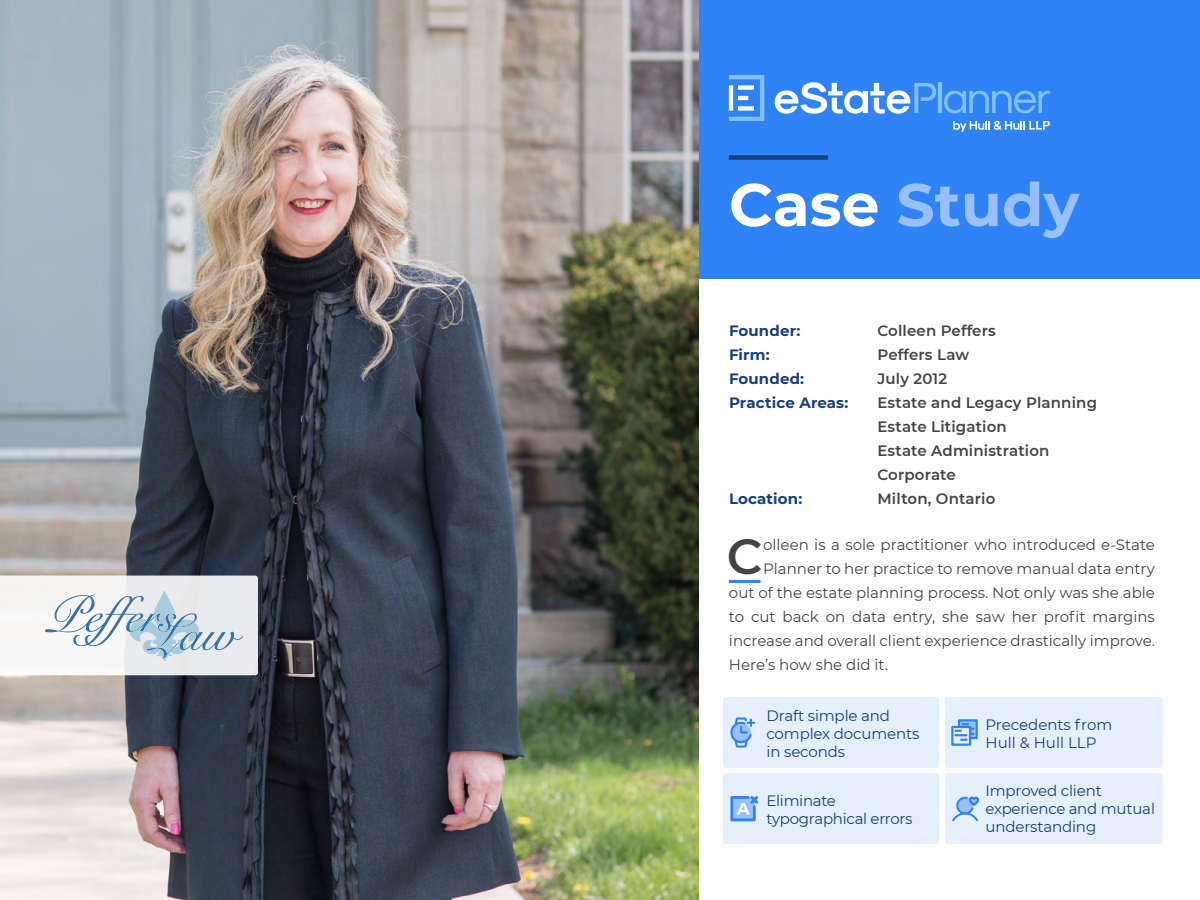
<style>
.page{position:relative;width:1200px;height:900px;background:#fff}
.page>*{position:absolute;margin:0;border:0;box-sizing:border-box;transform-origin:0 0}
.t1{font:700 60px "Montserrat";color:#98c0fb}
.t2{font:600 49.35px "Montserrat";color:#444446}
.t3{font:15px "Montserrat";color:#444446}
.t4{font:15px/18px "Montserrat";letter-spacing:-.01em;color:#16417c}
.t5{font:600 15px/24px "Montserrat";letter-spacing:.01em;color:#444446}
.t6{font:700 15px/24px "Montserrat";letter-spacing:.01em;color:#16417c}
.s1{color:#fff}
</style>
<div class="page">
<div style="left:723px;top:697px;width:216px;height:71px;background:#e5effe;border-radius:3px"></div>
<div style="left:945px;top:697px;width:218px;height:71px;background:#e5effe;border-radius:3px"></div>
<div style="left:723px;top:773px;width:216px;height:71px;background:#e5effe;border-radius:3px"></div>
<div style="left:945px;top:773px;width:218px;height:71px;background:#e5effe;border-radius:3px"></div>
<img style="left:0;top:0;width:699px;height:900px">
<div style="left:699px;top:0;width:501px;height:279px;background:#3082f7"></div>
<svg style="left:729px;top:75px;width:35px;height:46px"></svg>
<hr style="left:938px;top:83px;width:4px;height:30px;background:#80c0ff">
<svg style="left:944px;top:91px;width:106px;height:23px"></svg>
<svg style="left:775px;top:82px;width:161px;height:32px"></svg>
<svg style="left:953px;top:121px;width:97px;height:11px"></svg>
<div style="left:729px;top:155px;width:99px;height:5px;background:#16417c"></div>
<svg style="left:0;top:576px;width:258px;height:99px"></svg>
<hr style="left:729px;top:580px;width:31px;height:3px;background:#3082f7">
<svg style="left:952px;top:796px;width:27px;height:25px"></svg>
<svg style="left:730px;top:717px;width:24px;height:31px"></svg>
<svg style="left:730px;top:796px;width:28px;height:26px"></svg>
<div style="left:951px;top:726px;width:20px;height:20px;border:2px solid #3082f7"></div>
<svg style="left:955px;top:719px;width:23px;height:22px"></svg>
<h1 class="t1" style="left:729px;top:162px;width:352px"><span class="s1">Case</span> Study</h1>
<p class="t6" style="left:729px;top:317px;width:121px">Founder:<br>Firm:<br>Founded:<br>Practice Areas:</p>
<p class="t6" style="left:729px;top:485px;width:75px">Location:</p>
<p class="t5" style="left:878px;top:318px;width:221px">Colleen Peffers<br>Peffers Law<br>July 2012<br>Estate and Legacy Planning<br>Estate Litigation<br>Estate Administration<br>Corporate<br>Milton, Ontario</p>
<h2 class="t2" style="left:727px;top:522px;width:37px">C</h2>
<p class="t3" style="left:763px;top:534px;width:393px">olleen is a sole practitioner who introduced e-State</p>
<p class="t3" style="left:763px;top:558px;width:393px">Planner to her practice to remove manual data entry</p>
<p class="t3" style="left:729px;top:582px;width:428px">out of the estate planning process. Not only was she able</p>
<p class="t3" style="left:729px;top:606px;width:427px">to cut back on data entry, she saw her profit margins</p>
<p class="t3" style="left:729px;top:630px;width:428px">increase and overall client experience drastically improve.</p>
<p class="t3" style="left:729px;top:654px;width:161px">Here’s how she did it.</p>
<p class="t4" style="left:766px;top:706px;width:154px">Draft simple and complex documents in seconds</p>
<p class="t4" style="left:766px;top:791px;width:148px">Eliminate typographical errors</p>
<p class="t4" style="left:986px;top:715px;width:128px">Precedents from<br>Hull &amp; Hull LLP</p>
<p class="t4" style="left:986px;top:781px;width:171px">Improved client experience and mutual understanding</p>
</div>
